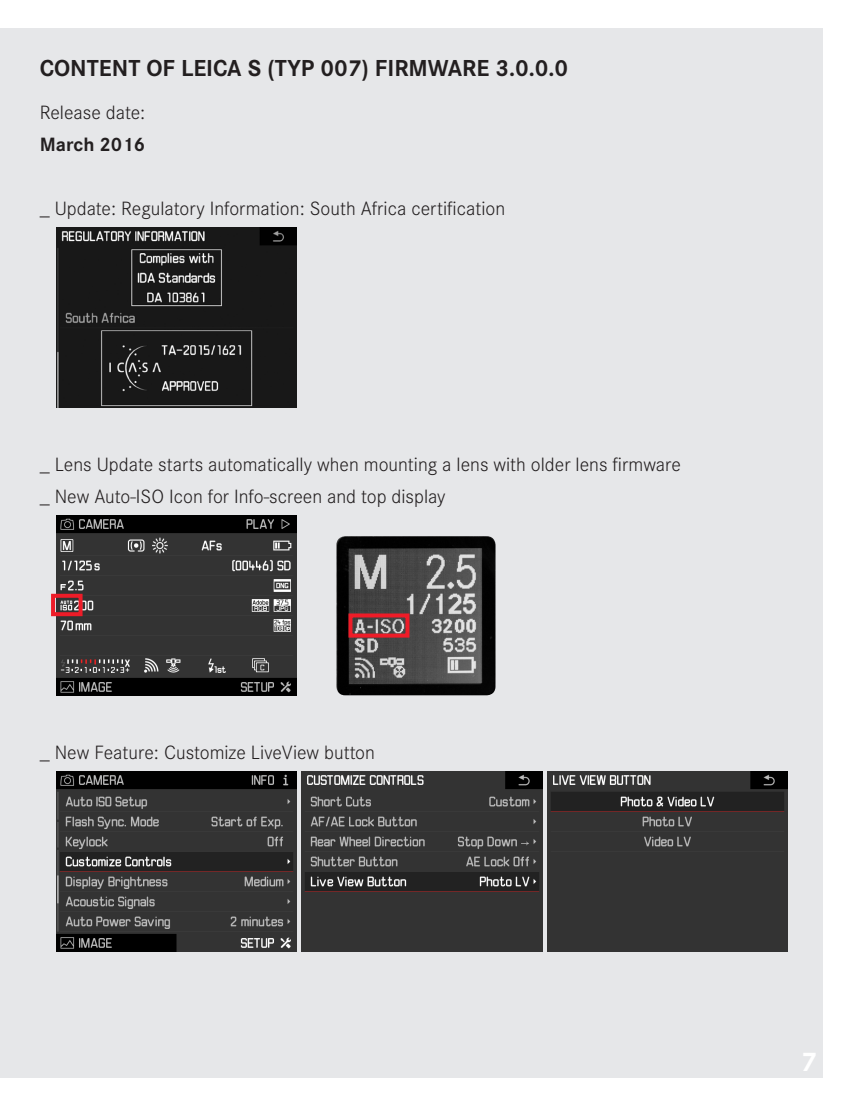
<style>
.page{position:relative;width:851px;height:1106px;background:#fff}
.page>*{position:absolute;margin:0;border:0;box-sizing:border-box;transform-origin:0 0}
.t1{font:700 28px "Corporate S";color:#fff}
.Heading_01{font:700 24px "Corporate S";color:#231f20}
.Body_Text{font:300 20px "Corporate S";color:#231f20}
.Heading_01-2{font:300 20px/32px "Corporate S";color:#231f20}
.s1{font-weight:700}
</style>
<div class="page">
<div style="left:0;top:28px;width:822px;height:1049px;background:#e6e7e9"></div>
<img style="left:57px;top:227px;width:240px;height:180px">
<img style="left:56px;top:515px;width:240px;height:180px">
<div style="left:51px;top:594px;width:32px;height:22px;border:4px solid #ee1c28"></div>
<img style="left:336px;top:536px;width:159px;height:159px">
<div style="left:348px;top:613px;width:61px;height:24px;border:4px solid #ee1c28"></div>
<img style="left:57px;top:771px;width:240px;height:180px">
<img style="left:302px;top:771px;width:240px;height:180px">
<img style="left:547px;top:771px;width:240px;height:180px">
<p class="Heading_01" style="left:40px;top:49px;width:530px">CONTENT OF LEICA S (TYP 007) FIRMWARE 3.0.0.0</p>
<p class="Heading_01-2" style="left:40px;top:95px;width:107px">Release date:<br><span class="s1">March 2016</span></p>
<p class="Body_Text" style="left:40px;top:194px;width:467px">_ Update: Regulatory Information: South Africa certification</p>
<p class="Body_Text" style="left:40px;top:450px;width:642px">_ Lens Update starts automatically when mounting a lens with older lens firmware</p>
<p class="Body_Text" style="left:40px;top:482px;width:407px">_ New Auto-ISO Icon for Info-screen and top display</p>
<p class="Body_Text" style="left:40px;top:738px;width:337px">_ New Feature: Customize LiveView button</p>
<h1 class="t1" style="left:800px;top:1040px;width:17px">7</h1>
</div>
